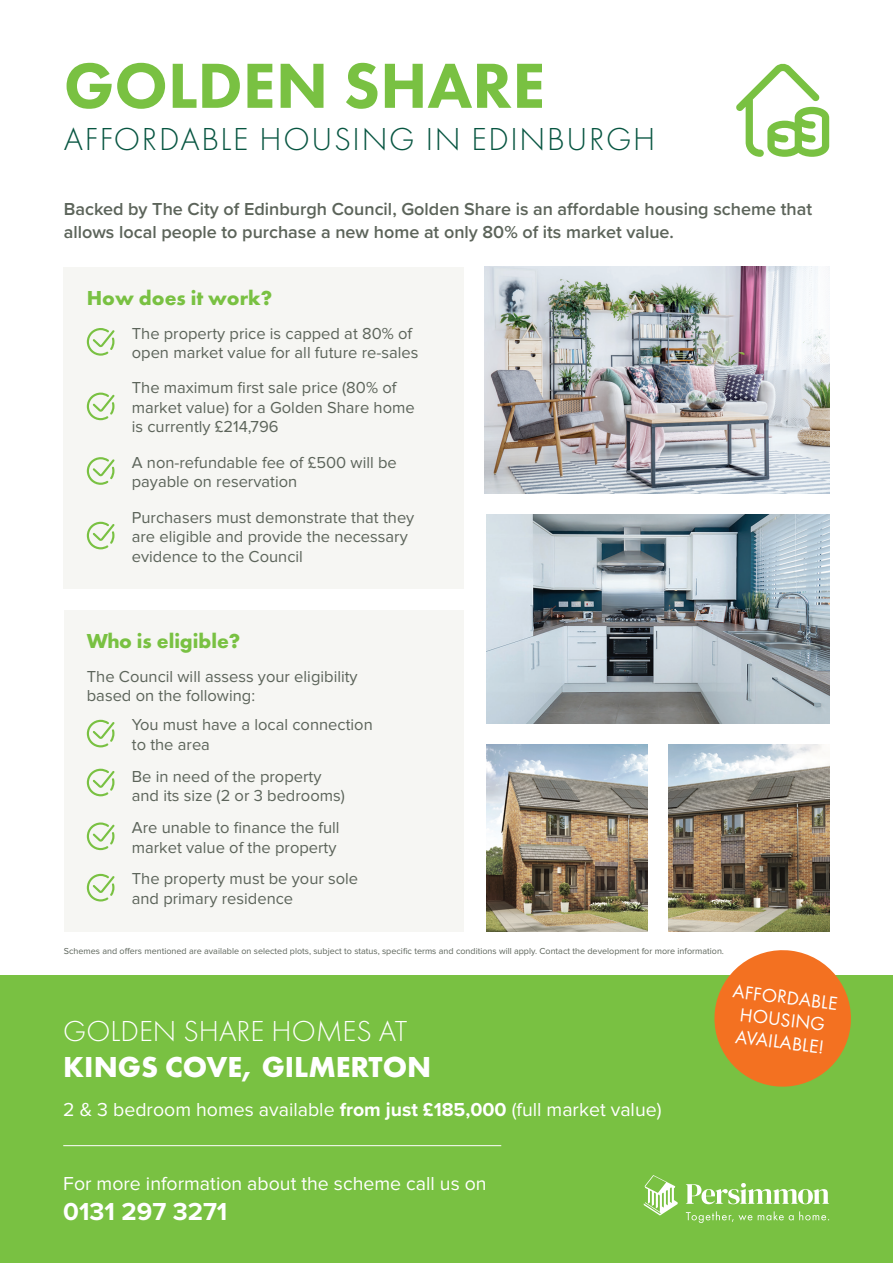
<style>
.page{position:relative;width:893px;height:1263px;background:#fff}
.page>*{position:absolute;margin:0;border:0;box-sizing:border-box;transform-origin:0 0}
.t1{font:800 66px "Futura PT";color:#79c142}
.t2{font:300 33px "Futura PT";letter-spacing:.05em;color:#075541}
.t3{font:700 30px/36px "Futura PT";color:#fff}
.t4{font:700 25.5px "Proxima Nova";color:#fff}
.t5{font:700 21px "Futura PT";color:#79c142}
.t6{font:19.5px "Proxima Nova";color:#fff}
.t7{font:19.5px/22.5px "Futura PT";color:#fff;text-align:center}
.t8{font:600 18px/22.5px "Proxima Nova";color:#5c645a}
.t9{font:16.5px/19.5px "Proxima Nova";color:#5c645a}
.t10{font:9px "Proxima Nova";color:#5c645a}
.s1{font-weight:300}
.s2{font-weight:700}
</style>
<div class="page">
<div style="left:0;top:976px;width:893px;height:287px;background:#79c142"></div>
<svg style="left:644px;top:1175px;width:34px;height:40px"></svg>
<svg style="left:686px;top:1211px;width:66px;height:12px"></svg>
<svg style="left:758px;top:1211px;width:71px;height:9px"></svg>
<svg style="left:686px;top:1183px;width:143px;height:21px"></svg>
<div style="left:64px;top:267px;width:399px;height:321px;background:#f6f6f3"></div>
<div style="left:64px;top:610px;width:399px;height:321px;background:#f6f6f3"></div>
<img style="left:485px;top:267px;width:344px;height:226px">
<img style="left:486px;top:514px;width:343px;height:209px">
<img style="left:486px;top:745px;width:161px;height:186px">
<img style="left:668px;top:745px;width:161px;height:186px">
<svg style="left:87px;top:720px;width:28px;height:27px"></svg>
<svg style="left:87px;top:328px;width:28px;height:28px"></svg>
<svg style="left:87px;top:457px;width:28px;height:28px"></svg>
<svg style="left:87px;top:522px;width:28px;height:27px"></svg>
<svg style="left:87px;top:393px;width:28px;height:27px"></svg>
<svg style="left:87px;top:874px;width:28px;height:27px"></svg>
<svg style="left:87px;top:769px;width:28px;height:27px"></svg>
<svg style="left:87px;top:822px;width:28px;height:28px"></svg>
<svg style="left:710px;top:950px;width:145px;height:137px"></svg>
<svg style="left:736px;top:63px;width:93px;height:94px"></svg>
<hr style="left:63px;top:1145px;width:438px;height:1px;background:#fff">
<p class="t1" style="left:64px;top:45px;width:483px">GOLDEN SHARE</p>
<p class="t2" style="left:64px;top:120px;width:593px">AFFORDABLE HOUSING IN EDINBURGH</p>
<p class="t8" style="left:64px;top:198px;width:750px">Backed by The City of Edinburgh Council, Golden Share is an affordable housing scheme that allows local people to purchase a new home at only 80% of its market value.</p>
<p class="t5" style="left:87px;top:284px;width:187px">How does it work?</p>
<p class="t9" style="left:132px;top:324px;width:288px">The property price is capped at 80% of open market value for all future re-sales</p>
<p class="t9" style="left:132px;top:378px;width:284px">The maximum first sale price (80% of market value) for a Golden Share home is currently £214,796</p>
<p class="t9" style="left:132px;top:453px;width:267px">A non-refundable fee of £500 will be payable on reservation</p>
<p class="t9" style="left:132px;top:508px;width:284px">Purchasers must demonstrate that they are eligible and provide the necessary evidence to the Council</p>
<p class="t5" style="left:87px;top:627px;width:155px">Who is eligible?</p>
<p class="t9" style="left:87px;top:667px;width:272px">The Council will assess your eligibility based on the following:</p>
<p class="t9" style="left:132px;top:715px;width:242px">You must have a local connection to the area</p>
<p class="t9" style="left:132px;top:767px;width:215px">Be in need of the property and its size (2 or 3 bedrooms)</p>
<p class="t9" style="left:132px;top:818px;width:209px">Are unable to finance the full market value of the property</p>
<p class="t9" style="left:132px;top:869px;width:228px">The property must be your sole and primary residence</p>
<p class="t10" style="left:64px;top:945px;width:662px">Schemes and offers mentioned are available on selected plots, subject to status, specific terms and conditions will apply. Contact the development for more information.</p>
<p class="t3" style="left:63px;top:1012px;width:370px"><span class="s1">GOLDEN SHARE HOMES AT<br></span>KINGS COVE, GILMERTON</p>
<p class="t6" style="left:63px;top:1098px;width:600px">2 &amp; 3 bedroom homes available <span class="s2">from just £185,000</span> (full market value)</p>
<p class="t7" style="left:734px;top:979px;width:107px;rotate:7deg">AFFORDABLE<br>HOUSING<br>AVAILABLE!</p>
<p class="t6" style="left:63px;top:1173px;width:425px">For more information about the scheme call us on</p>
<p class="t4" style="left:63px;top:1193px;width:166px">0131 297 3271</p>
</div>
